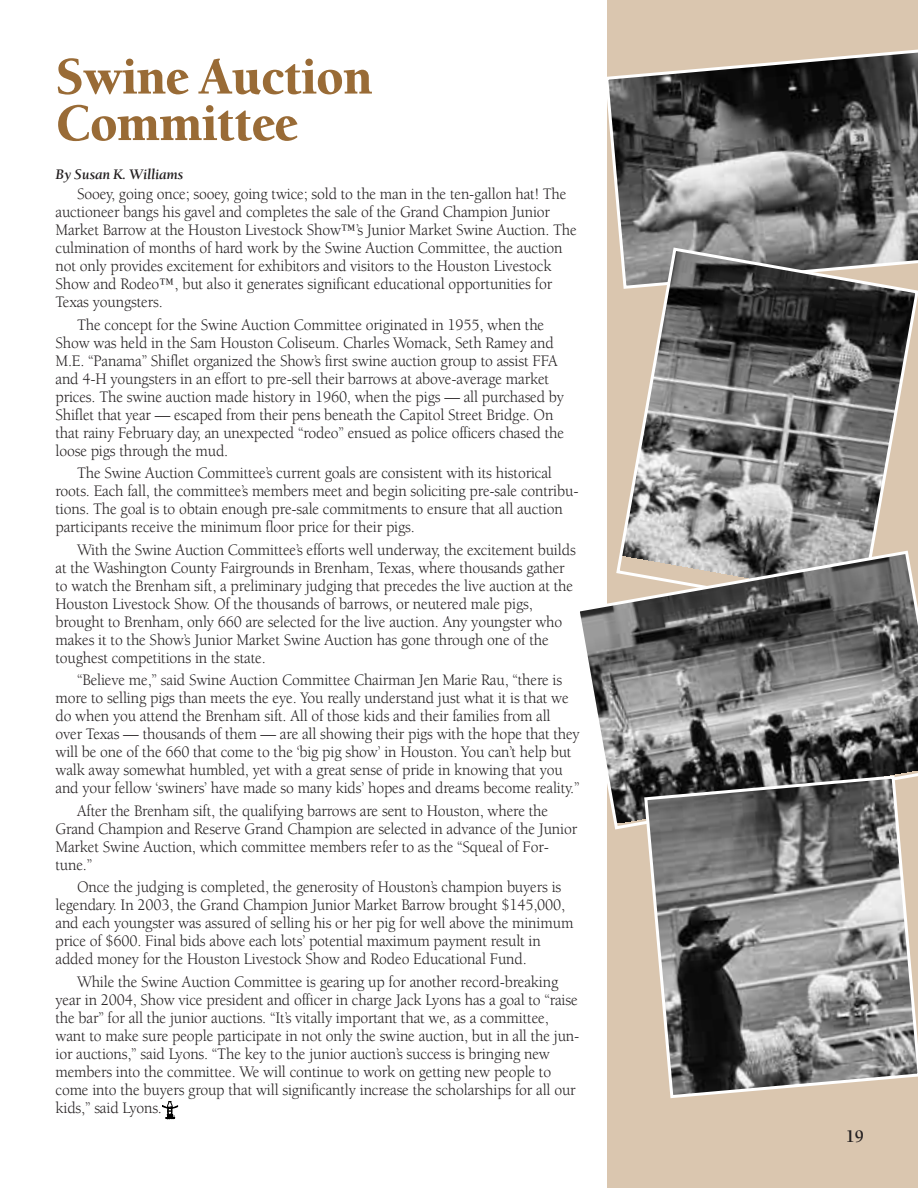
<style>
.page{position:relative;width:918px;height:1188px;background:#fff}
.page>*{position:absolute;margin:0;border:0;box-sizing:border-box;transform-origin:0 0}
.t1{font:900 54px/46.5px "Berkeley";letter-spacing:-.01em;color:#996b36;scale:.95 1}
.t2{font:700 18px "Berkeley";color:#231f20;scale:.95 1}
.t3{font:16.5px/18px "Berkeley";letter-spacing:-.01em;color:#231f20;scale:.95 1}
.t4{font:italic 700 15px "Berkeley";letter-spacing:-.01em;color:#231f20}
</style>
<div class="page">
<div style="left:608px;top:0;width:310px;height:1188px;background:#dac6af"></div>
<svg style="left:162px;top:1101px;width:16px;height:18px"></svg>
<svg style="left:607px;top:48px;width:311px;height:242px;background:#6b6967"></svg>
<svg style="left:615px;top:246px;width:303px;height:303px"></svg>
<svg style="left:580px;top:549px;width:338px;height:282px;background:#828180"></svg>
<svg style="left:643px;top:774px;width:275px;height:324px;background:#868481"></svg>
<h1 class="t1" style="left:56px;top:57px;width:335px">Swine Auction<br>Committee</h1>
<p class="t4" style="left:56px;top:168px;width:129px">By Susan K. Williams</p>
<p class="t3" style="left:55px;top:186px;width:550px;text-indent:22px">Sooey, going once; sooey, going twice; sold to the man in the ten-gallon hat! The auctioneer bangs his gavel and completes the sale of the Grand Champion Junior Market Barrow at the Houston Livestock Show™’s Junior Market Swine Auction. The culmination of months of hard work by the Swine Auction Committee, the auction not only provides excitement for exhibitors and visitors to the Houston Livestock Show and Rodeo™, but also it generates significant educational opportunities for Texas youngsters.</p>
<p class="t3" style="left:55px;top:317px;width:537px;text-indent:22px">The concept for the Swine Auction Committee originated in 1955, when the Show was held in the Sam Houston Coliseum. Charles Womack, Seth Ramey and M.E. “Panama” Shiflet organized the Show’s first swine auction group to assist FFA and 4-H youngsters in an effort to pre-sell their barrows at above-average market prices. The swine auction made history in 1960, when the pigs — all purchased by Shiflet that year — escaped from their pens beneath the Capitol Street Bridge. On that rainy February day, an unexpected “rodeo” ensued as police officers chased the loose pigs through the mud.</p>
<p class="t3" style="left:55px;top:465px;width:552px;text-indent:22px">The Swine Auction Committee’s current goals are consistent with its historical roots. Each fall, the committee’s members meet and begin soliciting pre-sale contribu&shy;tions. The goal is to obtain enough pre-sale commitments to ensure that all auction participants receive the minimum floor price for their pigs.</p>
<p class="t3" style="left:55px;top:542px;width:549px;text-indent:22px">With the Swine Auction Committee’s efforts well underway, the excitement builds at the Washington County Fairgrounds in Brenham, Texas, where thousands gather to watch the Brenham sift, a preliminary judging that precedes the live auction at the Houston Livestock Show. Of the thousands of barrows, or neutered male pigs, brought to Brenham, only 660 are selected for the live auction. Any youngster who makes it to the Show’s Junior Market Swine Auction has gone through one of the toughest competitions in the state.</p>
<p class="t3" style="left:55px;top:672px;width:553px;text-indent:22px">“Believe me,” said Swine Auction Committee Chairman Jen Marie Rau, “there is more to selling pigs than meets the eye. You really understand just what it is that we do when you attend the Brenham sift. All of those kids and their families from all over Texas — thousands of them — are all showing their pigs with the hope that they will be one of the 660 that come to the ‘big pig show’ in Houston. You can’t help but walk away somewhat humbled, yet with a great sense of pride in knowing that you and your fellow ‘swiners’ have made so many kids’ hopes and dreams become reality.”</p>
<p class="t3" style="left:55px;top:803px;width:551px;text-indent:22px">After the Brenham sift, the qualifying barrows are sent to Houston, where the Grand Champion and Reserve Grand Champion are selected in advance of the Junior Market Swine Auction, which committee members refer to as the “Squeal of For&shy;tune.”</p>
<p class="t3" style="left:55px;top:879px;width:547px;text-indent:22px">Once the judging is completed, the generosity of Houston’s champion buyers is legendary. In 2003, the Grand Champion Junior Market Barrow brought $145,000, and each youngster was assured of selling his or her pig for well above the minimum price of $600. Final bids above each lots’ potential maximum payment result in added money for the Houston Livestock Show and Rodeo Educational Fund.</p>
<p class="t3" style="left:55px;top:974px;width:553px;text-indent:22px">While the Swine Auction Committee is gearing up for another record-breaking year in 2004, Show vice president and officer in charge Jack Lyons has a goal to “raise the bar” for all the junior auctions. “It’s vitally important that we, as a committee, want to make sure people participate in not only the swine auction, but in all the jun&shy;ior auctions,” said Lyons. “The key to the junior auction’s success is bringing new members into the committee. We will continue to work on getting new people to come into the buyers group that will significantly increase the scholarships for all our kids,” said Lyons.</p>
<p class="t2" style="left:846px;top:1129px;width:21px">19</p>
</div>
